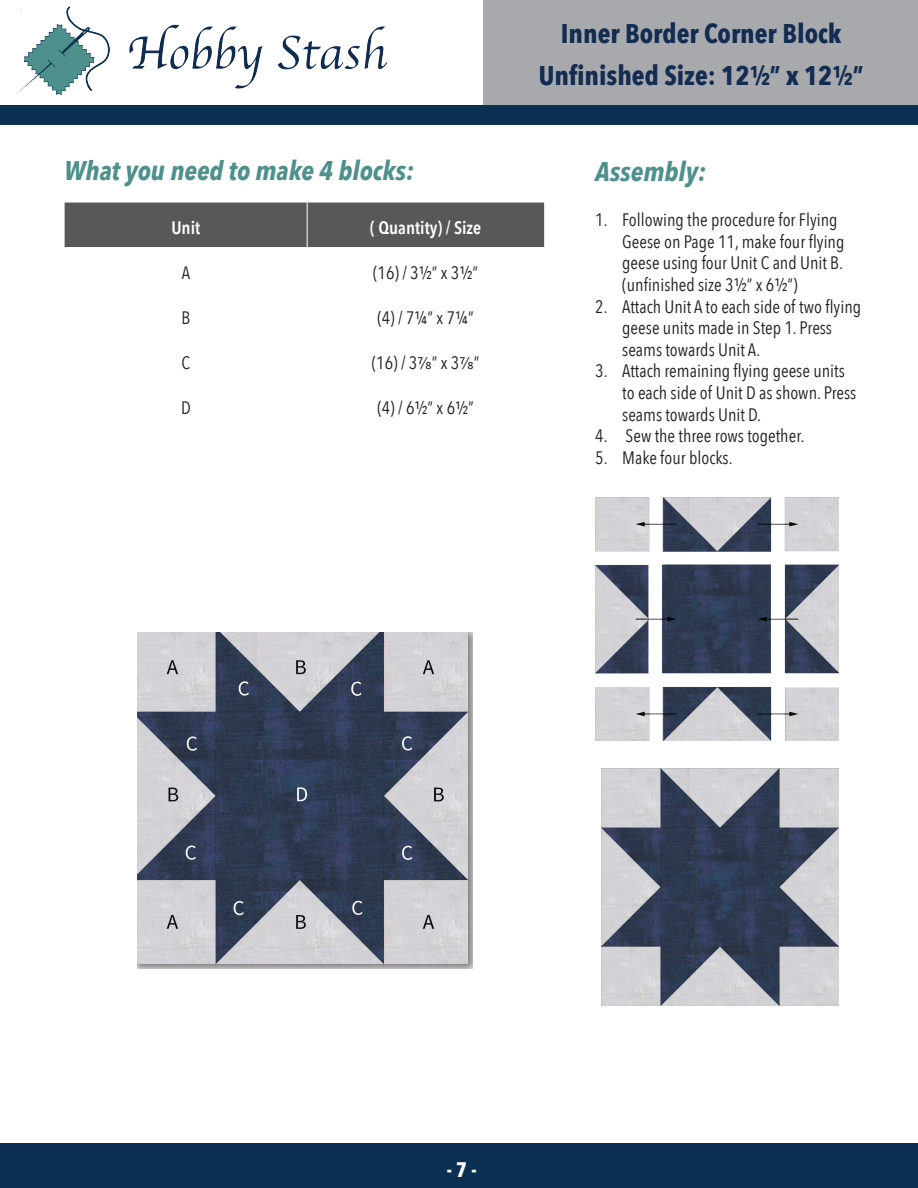
<style>
.page{position:relative;width:918px;height:1188px;background:#fff}
.page>*{position:absolute;margin:0;border:0;box-sizing:border-box;transform-origin:0 0}
.t1{font:700 27px/42px "Avenir Next Condensed";color:#132c51;text-align:center}
.t2{font:italic 700 27px "Avenir Next Condensed";color:#4d908c}
.t3{font:700 21px "Avenir Next Condensed";color:#fff}
.t4{font:18px/21.6px "Avenir Next Condensed";color:#231f20}
.t5{font:600 18px "Avenir Next Condensed";color:#fff}
.s1{font-family:"Source Sans Pro"}
</style>
<div class="page">
<div style="left:0;top:1144px;width:918px;height:44px;background:#0b3052"></div>
<div style="left:0;top:105px;width:918px;height:19px;background:#0b3052"></div>
<div style="left:65px;top:203px;width:479px;height:44px;background:#57585a"></div>
<hr style="left:307px;top:203px;width:1px;height:44px;background:#fff">
<div style="left:137px;top:633px;width:336px;height:335px;background:#231f20;opacity:.6"></div>
<img style="left:137px;top:633px;width:331px;height:330px">
<img style="left:19px;top:6px;width:368px;height:89px">
<div style="left:483px;top:0;width:435px;height:105px;background:#a8a9ad"></div>
<img style="left:595px;top:498px;width:243px;height:243px">
<img style="left:601px;top:769px;width:237px;height:237px">
<h1 class="t2" style="left:64px;top:154px;width:351px">What you need to make 4 blocks:</h1>
<p class="t5" style="left:171px;top:212px;width:30px">Unit</p>
<p class="t5" style="left:370px;top:212px;width:113px">( Quantity) / Size</p>
<p class="t4" style="left:182px;top:261px;width:10px">A</p>
<p class="t4" style="left:373px;top:261px;width:107px">(16) / 3½” x 3½”</p>
<p class="t4" style="left:182px;top:306px;width:10px">B</p>
<p class="t4" style="left:377px;top:306px;width:98px">(4) / 7¼” x 7¼”</p>
<p class="t4" style="left:182px;top:351px;width:10px">C</p>
<p class="t4" style="left:372px;top:351px;width:109px">(16) / 3<span class="s1">⅞</span>” x 3<span class="s1">⅞</span>”</p>
<p class="t4" style="left:181px;top:396px;width:11px">D</p>
<p class="t4" style="left:377px;top:396px;width:98px">(4) / 6½” x 6½”</p>
<h1 class="t1" style="left:539px;top:12px;width:326px">Inner Border Corner Block<br>Unfinished Size: 12½” x 12½”</h1>
<h1 class="t2" style="left:595px;top:154px;width:112px">Assembly:</h1>
<p class="t4" style="left:622px;top:208px;width:224px;text-indent:-27px">1. Following the procedure for Flying<br>Geese on Page 11, make four flying geese using four Unit C and Unit B. (unfinished size 3½” x 6½”)</p>
<p class="t4" style="left:622px;top:295px;width:240px;text-indent:-27px">2. Attach Unit A to each side of two flying geese units made in Step 1. Press seams towards Unit A.</p>
<p class="t4" style="left:622px;top:359px;width:235px;text-indent:-27px">3. Attach remaining flying geese units to each side of Unit D as shown. Press seams towards Unit D.</p>
<p class="t4" style="left:595px;top:424px;width:211px">4. Sew the three rows together.</p>
<p class="t4" style="left:595px;top:446px;width:139px">5. Make four blocks.</p>
<p class="t3" style="left:447px;top:1156px;width:31px">- 7 -</p>
</div>
